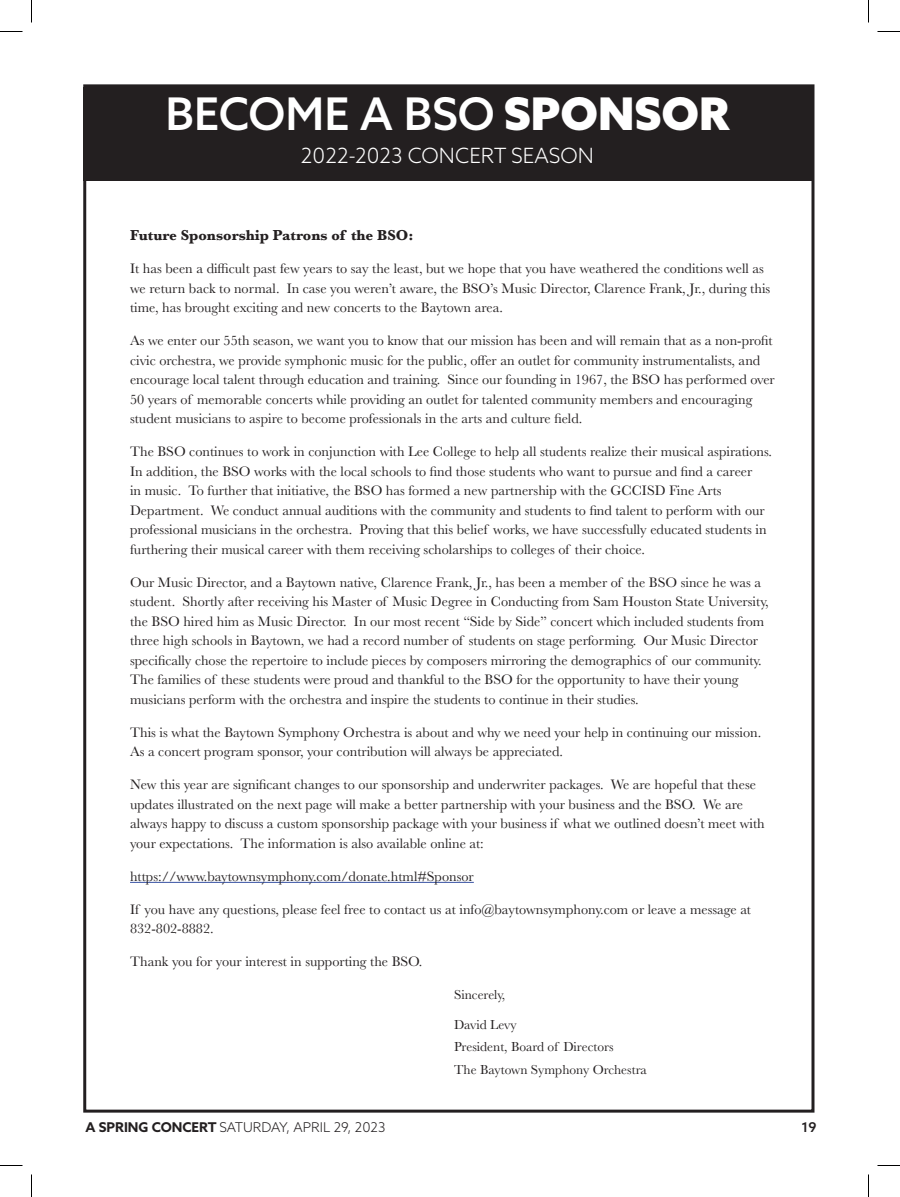
<style>
.page{position:relative;width:900px;height:1197px;background:#fff}
.page>*{position:absolute;margin:0;border:0;box-sizing:border-box;transform-origin:0 0}
.t1{font:500 45px "Azo Sans";color:#fff}
.t2{font:300 21px "Azo Sans";color:#fff}
.t3{font:700 15px "Baskerville";color:#231f20}
.t4{font:14.25px/19.5px "Baskerville";color:#231f20}
.t5{font:13.5px/29.2px "Baskerville";color:#231f20}
.t6{font:300 13.5px "Azo Sans";color:#231f20}
.t7{font:500 13.5px "Azo Sans";color:#231f20}
.s1{font-weight:900}
.s2{font-weight:700}
</style>
<div class="page">
<div style="left:83px;top:87px;width:731px;height:94px;background:#231f20"></div>
<hr style="left:130px;top:882px;width:344px;height:1px;background:#3853a3">
<svg style="left:0;top:31px;width:22px;height:1px"></svg>
<svg style="left:878px;top:31px;width:22px;height:1px"></svg>
<svg style="left:0;top:1165px;width:22px;height:1px"></svg>
<svg style="left:878px;top:1165px;width:22px;height:1px"></svg>
<svg style="left:31px;top:0;width:1px;height:22px"></svg>
<svg style="left:31px;top:1174px;width:1px;height:23px"></svg>
<svg style="left:868px;top:0;width:1px;height:22px"></svg>
<svg style="left:868px;top:1174px;width:1px;height:23px"></svg>
<h1 class="t1" style="left:165px;top:84px;width:565px">BECOME A BSO <span class="s1">SPONSOR</span></h1>
<h2 class="t2" style="left:301px;top:142px;width:294px">2022-2023 CONCERT SEASON</h2>
<p class="t3" style="left:130px;top:225px;width:285px">Future Sponsorship Patrons of the BSO:</p>
<p class="t4" style="left:130px;top:259px;width:642px">It has been a difficult past few years to say the least, but we hope that you have weathered the conditions well as we return back to normal. In case you weren’t aware, the BSO’s Music Director, Clarence Frank, Jr., during this time, has brought exciting and new concerts to the Baytown area.</p>
<p class="t4" style="left:130px;top:331px;width:646px">As we enter our 55th season, we want you to know that our mission has been and will remain that as a non-profit civic orchestra, we provide symphonic music for the public, offer an outlet for community instrumentalists, and encourage local talent through education and training. Since our founding in 1967, the BSO has performed over 50 years of memorable concerts while providing an outlet for talented community members and encouraging student musicians to aspire to become professionals in the arts and culture field.</p>
<p class="t4" style="left:130px;top:442px;width:644px">The BSO continues to work in conjunction with Lee College to help all students realize their musical aspirations.<br>In addition, the BSO works with the local schools to find those students who want to pursue and find a career<br>in music. To further that initiative, the BSO has formed a new partnership with the GCCISD Fine Arts Department. We conduct annual auditions with the community and students to find talent to perform with our professional musicians in the orchestra. Proving that this belief works, we have successfully educated students in furthering their musical career with them receiving scholarships to colleges of their choice.</p>
<p class="t4" style="left:130px;top:573px;width:640px">Our Music Director, and a Baytown native, Clarence Frank, Jr., has been a member of the BSO since he was a student. Shortly after receiving his Master of Music Degree in Conducting from Sam Houston State University, the BSO hired him as Music Director. In our most recent “Side by Side” concert which included students from three high schools in Baytown, we had a record number of students on stage performing. Our Music Director specifically chose the repertoire to include pieces by composers mirroring the demographics of our community.<br>The families of these students were proud and thankful to the BSO for the opportunity to have their young musicians perform with the orchestra and inspire the students to continue in their studies.</p>
<p class="t4" style="left:130px;top:723px;width:633px">This is what the Baytown Symphony Orchestra is about and why we need your help in continuing our mission.<br>As a concert program sponsor, your contribution will always be appreciated.</p>
<p class="t4" style="left:130px;top:775px;width:636px">New this year are significant changes to our sponsorship and underwriter packages. We are hopeful that these updates illustrated on the next page will make a better partnership with your business and the BSO. We are always happy to discuss a custom sponsorship package with your business if what we outlined doesn’t meet with your expectations. The information is also available online at:</p>
<p class="t4" style="left:130px;top:867px;width:345px">https://www.baytownsymphony.com/donate.html#Sponsor</p>
<p class="t4" style="left:130px;top:900px;width:623px">If you have any questions, please feel free to contact us at info@baytownsymphony.com or leave a message at<br>832-802-8882.</p>
<p class="t4" style="left:130px;top:952px;width:294px">Thank you for your interest in supporting the BSO.</p>
<p class="t5" style="left:454px;top:981px;width:64px">Sincerely,<br>David Levy</p>
<p class="t5" style="left:454px;top:1036px;width:194px;line-height:22.5px">President, Board of Directors<br>The Baytown Symphony Orchestra</p>
<p class="t6" style="left:86px;top:1118px;width:301px"><span class="s2">A SPRING CONCERT</span> SATURDAY, APRIL 29, 2023</p>
<p class="t7" style="left:802px;top:1118px;width:17px">19</p>
</div>
